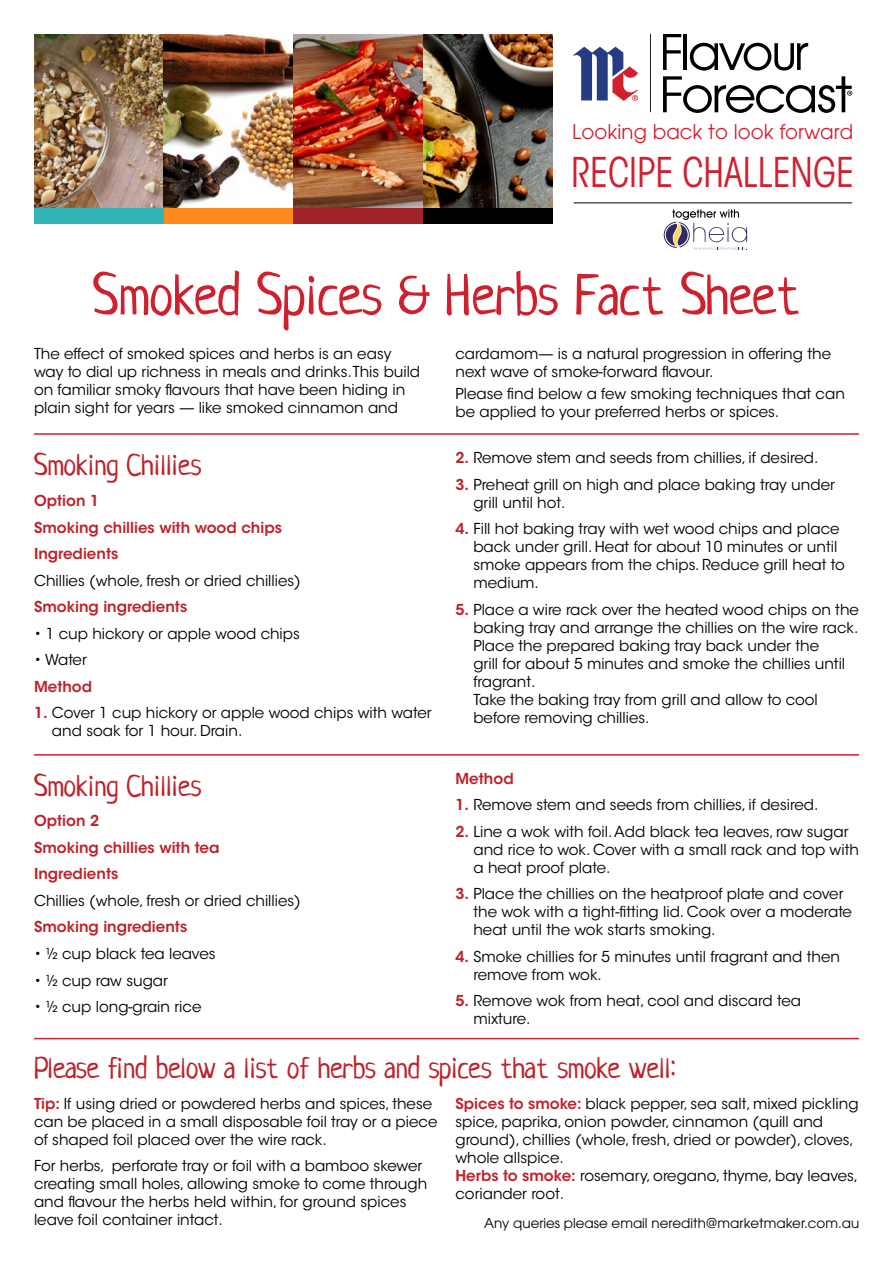
<style>
.page{position:relative;width:893px;height:1263px;background:#fff}
.page>*{position:absolute;margin:0;border:0;box-sizing:border-box;transform-origin:0 0}
.t1{font:57px "Neucha";color:#cf202e}
.t2{font:condensed 40.8px "ITC Avant Garde Std";letter-spacing:.005em;color:#d1202f;scale:.92 1}
.t3{font:30px "Neucha";letter-spacing:-.02em;color:#bc232a}
.t4{font:30px "Neucha";color:#bc232a}
.t5{font:20.1px "Avant Garde";letter-spacing:.01em;color:#d1202f}
.t6{font:15px/18px "ITC Avant Garde Std";color:#000}
.t7{font:600 15px/26.5px "ITC Avant Garde Std";color:#bc232a}
.t8{font:13.5px "ITC Avant Garde Pro";color:#000}
.s1{font-weight:600;color:#bc232a}
</style>
<div class="page">
<hr style="left:34px;top:754px;width:825px;height:2px;background:#cf202e">
<hr style="left:34px;top:433px;width:825px;height:2px;background:#cf202e">
<hr style="left:34px;top:1038px;width:825px;height:1px;background:#cf202e">
<img style="left:34px;top:34px;width:130px;height:174px">
<img style="left:164px;top:34px;width:129px;height:174px">
<img style="left:293px;top:34px;width:130px;height:174px">
<img style="left:423px;top:34px;width:130px;height:174px">
<div style="left:164px;top:208px;width:129px;height:16px;background:#ff8a1c"></div>
<div style="left:423px;top:208px;width:130px;height:16px;background:#000"></div>
<div style="left:34px;top:208px;width:130px;height:16px;background:#33b3b5"></div>
<div style="left:293px;top:208px;width:130px;height:16px;background:#a1222a"></div>
<svg style="left:573px;top:47px;width:65px;height:54px"></svg>
<hr style="left:650px;top:34px;width:1px;height:78px;background:#231f20">
<svg style="left:663px;top:34px;width:189px;height:79px"></svg>
<hr style="left:574px;top:203px;width:278px;height:1px;background:#000">
<div style="left:664px;top:222px;width:26px;height:26px;border:1px solid #312b64;border-radius:50%"></div>
<div style="left:666px;top:224px;width:22px;height:22px;background:#312b64;border-radius:50%"></div>
<svg style="left:671px;top:209px;width:77px;height:41px"></svg>
<h3 class="t5" style="left:572px;top:120px;width:283px">Looking back to look forward</h3>
<h2 class="t2" style="left:571px;top:147px;width:309px">RECIPE CHALLENGE</h2>
<h1 class="t1" style="left:93px;top:261px;width:709px">Smoked Spices &amp; Herbs Fact Sheet</h1>
<p class="t6" style="left:34px;top:344px;width:388px">The effect of smoked spices and herbs is an easy way to dial up richness in meals and drinks. This build on familiar smoky flavours that have been hiding in plain sight for years — like smoked cinnamon and</p>
<p class="t6" style="left:455px;top:344px;width:377px">cardamom— is a natural progression in offering the next wave of smoke-forward flavour.</p>
<p class="t6" style="left:455px;top:385px;width:391px">Please find below a few smoking techniques that can be applied to your preferred herbs or spices.</p>
<h3 class="t4" style="left:34px;top:447px;width:169px">Smoking Chillies</h3>
<p class="t7" style="left:34px;top:487px;width:249px">Option 1<br>Smoking chillies with wood chips<br>Ingredients</p>
<p class="t6" style="left:34px;top:571px;width:268px">Chillies (whole, fresh or dried chillies)</p>
<p class="t7" style="left:34px;top:593px;width:155px">Smoking ingredients</p>
<p class="t6" style="left:34px;top:624px;width:267px">• 1 cup hickory or apple wood chips</p>
<p class="t6" style="left:34px;top:651px;width:54px">• Water</p>
<p class="t7" style="left:34px;top:673px;width:60px">Method</p>
<p class="t6" style="left:52px;top:704px;width:381px;text-indent:-18px"><span class="s1">1.</span> Cover 1 cup hickory or apple wood chips with water and soak for 1 hour. Drain.</p>
<p class="t6" style="left:455px;top:449px;width:364px"><span class="s1">2.</span> Remove stem and seeds from chillies, if desired.</p>
<p class="t6" style="left:473px;top:476px;width:363px;text-indent:-18px"><span class="s1">3.</span> Preheat grill on high and place baking tray under grill until hot.</p>
<p class="t6" style="left:473px;top:520px;width:373px;text-indent:-18px"><span class="s1">4.</span> Fill hot baking tray with wet wood chips and place back under grill. Heat for about 10 minutes or until smoke appears from the chips. Reduce grill heat to medium.</p>
<p class="t6" style="left:473px;top:601px;width:387px;text-indent:-18px"><span class="s1">5.</span> Place a wire rack over the heated wood chips on the baking tray and arrange the chillies on the wire rack.<br>Place the prepared baking tray back under the<br>grill for about 5 minutes and smoke the chillies until fragrant.<br>Take the baking tray from grill and allow to cool before removing chillies.</p>
<h3 class="t4" style="left:34px;top:768px;width:169px">Smoking Chillies</h3>
<p class="t7" style="left:34px;top:808px;width:187px">Option 2<br>Smoking chillies with tea<br>Ingredients</p>
<p class="t6" style="left:34px;top:892px;width:268px">Chillies (whole, fresh or dried chillies)</p>
<p class="t7" style="left:34px;top:914px;width:155px">Smoking ingredients</p>
<p class="t6" style="left:34px;top:945px;width:183px">• ½ cup black tea leaves</p>
<p class="t6" style="left:34px;top:971px;width:136px">• ½ cup raw sugar</p>
<p class="t6" style="left:34px;top:998px;width:169px">• ½ cup long-grain rice</p>
<p class="t7" style="left:455px;top:765px;width:60px">Method</p>
<p class="t6" style="left:455px;top:796px;width:364px"><span class="s1">1.</span> Remove stem and seeds from chillies, if desired.</p>
<p class="t6" style="left:473px;top:822px;width:387px;text-indent:-18px"><span class="s1">2.</span> Line a wok with foil. Add black tea leaves, raw sugar and rice to wok. Cover with a small rack and top with a heat proof plate.</p>
<p class="t6" style="left:473px;top:885px;width:380px;text-indent:-18px"><span class="s1">3.</span> Place the chillies on the heatproof plate and cover the wok with a tight-fitting lid. Cook over a moderate heat until the wok starts smoking.</p>
<p class="t6" style="left:473px;top:947px;width:368px;text-indent:-18px"><span class="s1">4.</span> Smoke chillies for 5 minutes until fragrant and then remove from wok.</p>
<p class="t6" style="left:473px;top:992px;width:329px;text-indent:-18px"><span class="s1">5.</span> Remove wok from heat, cool and discard tea mixture.</p>
<h3 class="t3" style="left:34px;top:1050px;width:644px">Please find below a list of herbs and spices that smoke well:</h3>
<p class="t6" style="left:34px;top:1094px;width:405px"><span class="s1">Tip:</span> If using dried or powdered herbs and spices, these can be placed in a small disposable foil tray or a piece of shaped foil placed over the wire rack.</p>
<p class="t6" style="left:34px;top:1157px;width:395px">For herbs, perforate tray or foil with a bamboo skewer creating small holes, allowing smoke to come through and flavour the herbs held within, for ground spices leave foil container intact.</p>
<p class="t6" style="left:455px;top:1094px;width:405px"><span class="s1">Spices to smoke:</span> black pepper, sea salt, mixed pickling spice, paprika, onion powder, cinnamon (quill and ground), chillies (whole, fresh, dried or powder), cloves, whole allspice.<br><span class="s1">Herbs to smoke:</span> rosemary, oregano, thyme, bay leaves, coriander root.</p>
<p class="t8" style="left:484px;top:1215px;width:377px">Any queries please email neredith@marketmaker.com.au</p>
</div>
